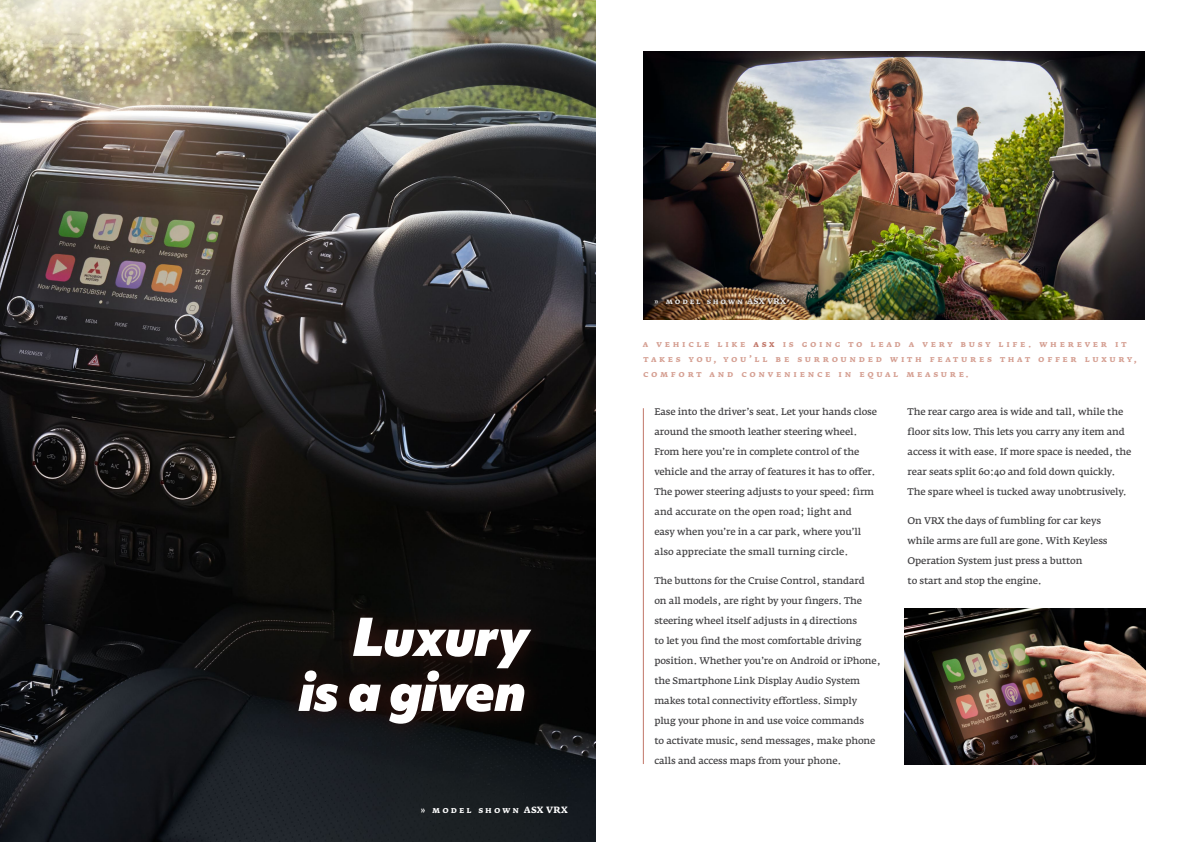
<style>
.page{position:relative;width:1191px;height:842px;background:#fff}
.page>*{position:absolute;margin:0;border:0;box-sizing:border-box;transform-origin:0 0}
.t1{font:italic 900 50.3px/55px "Objektiv Mk 1";letter-spacing:-.02em;color:#fff;text-align:right}
.t2{font:9.5px/20px "Fedra Serif A";letter-spacing:-.015em;color:#414042}
.t3{font:9px/15px "Fedra Serif A Bold SC";letter-spacing:.3em;color:#d59f92}
.t4{font:9px "Fedra Serif A Bold SC";letter-spacing:.225em;color:#fff}
.t5{font:8px "Fedra Serif A Bold SC";letter-spacing:.225em;color:#e6e3e2}
.s1{font-family:"Fedra Serif A Bold TF"}
.s2{color:#c17668}
</style>
<div class="page">
<img style="left:904px;top:608px;width:241px;height:156px">
<img style="left:0;top:0;width:595px;height:842px">
<img style="left:643px;top:51px;width:501px;height:269px">
<div style="left:652px;top:295px;width:137px;height:12px;background:#000;opacity:.75"></div>
<div style="left:276px;top:595px;width:277px;height:152px;background:#491711;opacity:.75"></div>
<hr style="left:643px;top:408px;width:1px;height:356px;background:#c17668">
<h1 class="t1" style="left:298px;top:607px;width:232px">Luxury<br>is a given</h1>
<p class="t4" style="left:421px;top:804px;width:148px">» model shown <span class="s1">ASX VRX</span></p>
<p class="t5" style="left:654px;top:296px;width:133px">» model shown <span class="s1">ASX VRX</span></p>
<p class="t3" style="left:643px;top:337px;width:496px">a vehicle like <span class="s2">asx</span> is going to lead a very busy life. wherever it takes you, you’ll be surrounded with features that offer luxury, comfort and convenience in equal measure.</p>
<p class="t2" style="left:654px;top:402px;width:224px">Ease into the driver’s seat. Let your hands close around the smooth leather steering wheel.<br>From here you’re in complete control of the vehicle and the array of features it has to offer.<br>The power steering adjusts to your speed: firm and accurate on the open road; light and<br>easy when you’re in a car park, where you’ll also appreciate the small turning circle.</p>
<p class="t2" style="left:654px;top:571px;width:228px">The buttons for the Cruise Control, standard<br>on all models, are right by your fingers. The steering wheel itself adjusts in 4 directions<br>to let you find the most comfortable driving position. Whether you’re on Android or iPhone, the Smartphone Link Display Audio System makes total connectivity effortless. Simply plug your phone in and use voice commands<br>to activate music, send messages, make phone calls and access maps from your phone.</p>
<p class="t2" style="left:907px;top:402px;width:225px">The rear cargo area is wide and tall, while the floor sits low. This lets you carry any item and access it with ease. If more space is needed, the rear seats split 60:40 and fold down quickly.<br>The spare wheel is tucked away unobtrusively.</p>
<p class="t2" style="left:907px;top:511px;width:201px">On VRX the days of fumbling for car keys while arms are full are gone. With Keyless Operation System just press a button<br>to start and stop the engine.</p>
</div>
